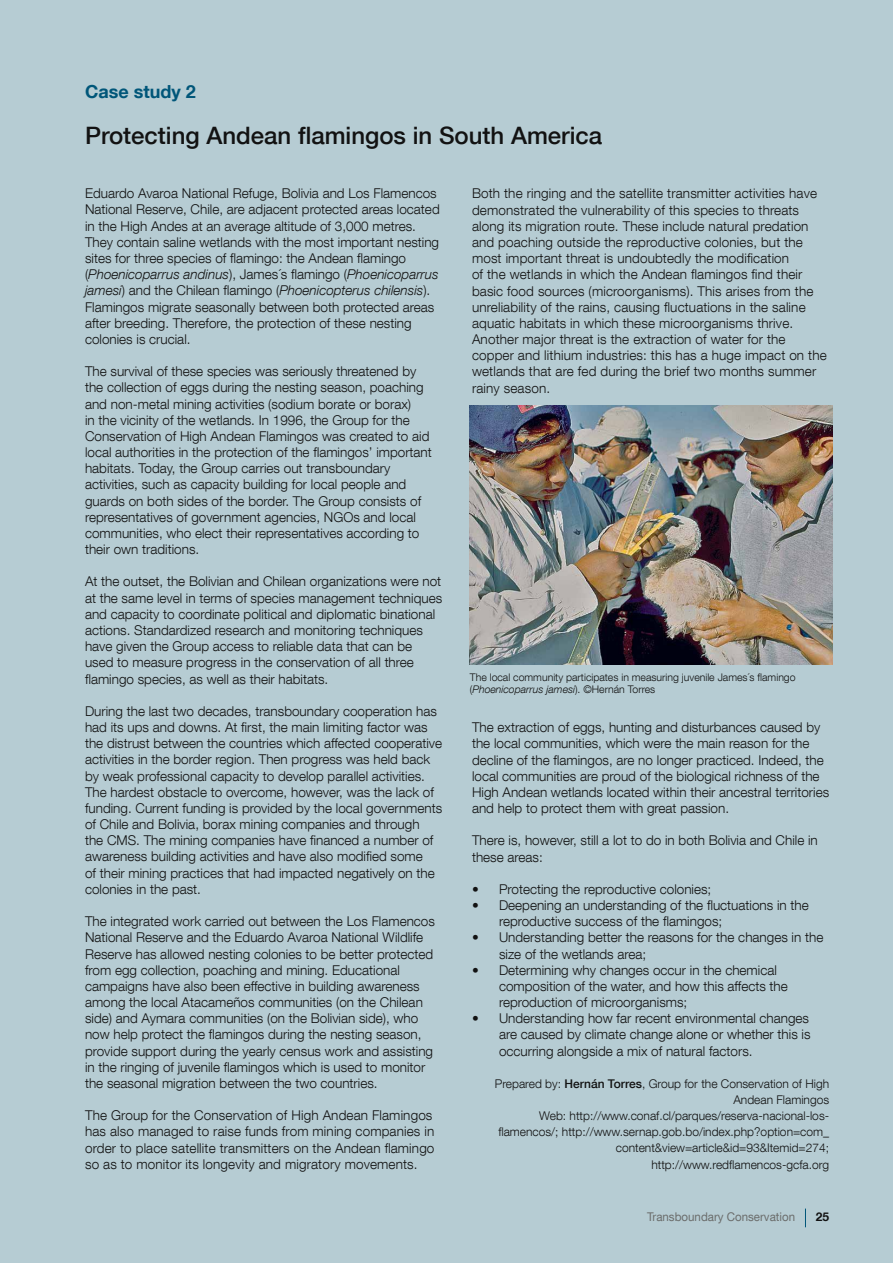
<style>
.page{position:relative;width:893px;height:1263px;background:#b6ccd3}
.page>*{position:absolute;margin:0;border:0;box-sizing:border-box;transform-origin:0 0}
.t1{font:500 24px "Helvetica Neue LT Com";color:#121212}
.t2{font:700 18px "Helvetica Neue LT Com";color:#005679}
.t3{font:300 13.5px/16.2px "Helvetica Neue LT Com";color:#121212}
.t4{font:300 12px/16.2px "Helvetica Neue LT Com";color:#121212;text-align:right}
.t5{font:12px "Helvetica Neue LT Com";color:#6b6d6c;scale:.96 1}
.t6{font:700 12px "Helvetica Neue LT Com";color:#121212}
.t7{font:300 10.5px/12.6px "Helvetica Neue LT Com";color:#121212}
.s1{font-style:italic}
.s2{font-weight:500}
</style>
<div class="page">
<svg style="left:805px;top:1208px;width:1px;height:19px"></svg>
<img style="left:470px;top:405px;width:362px;height:259px">
<h2 class="t2" style="left:85px;top:80px;width:112px">Case study 2</h2>
<h1 class="t1" style="left:85px;top:121px;width:519px">Protecting Andean flamingos in South America</h1>
<p class="t3" style="left:85px;top:185px;width:356px">Eduardo Avaroa National Refuge, Bolivia and Los Flamencos National Reserve, Chile, are adjacent protected areas located in the High Andes at an average altitude of 3,000 metres.<br>They contain saline wetlands with the most important nesting sites for three species of flamingo: the Andean flamingo (<span class="s1">Phoenicoparrus andinus</span>), James´s flamingo (<span class="s1">Phoenicoparrus jamesi</span>) and the Chilean flamingo (<span class="s1">Phoenicopterus chilensis</span>).<br>Flamingos migrate seasonally between both protected areas after breeding. Therefore, the protection of these nesting colonies is crucial.</p>
<p class="t3" style="left:85px;top:363px;width:348px">The survival of these species was seriously threatened by the collection of eggs during the nesting season, poaching and non-metal mining activities (sodium borate or borax)<br>in the vicinity of the wetlands. In 1996, the Group for the Conservation of High Andean Flamingos was created to aid local authorities in the protection of the flamingos’ important habitats. Today, the Group carries out transboundary activities, such as capacity building for local people and guards on both sides of the border. The Group consists of representatives of government agencies, NGOs and local communities, who elect their representatives according to their own traditions.</p>
<p class="t3" style="left:85px;top:573px;width:359px">At the outset, the Bolivian and Chilean organizations were not at the same level in terms of species management techniques and capacity to coordinate political and diplomatic binational actions. Standardized research and monitoring techniques have given the Group access to reliable data that can be used to measure progress in the conservation of all three flamingo species, as well as their habitats.</p>
<p class="t3" style="left:85px;top:703px;width:359px">During the last two decades, transboundary cooperation has had its ups and downs. At first, the main limiting factor was the distrust between the countries which affected cooperative activities in the border region. Then progress was held back by weak professional capacity to develop parallel activities.<br>The hardest obstacle to overcome, however, was the lack of funding. Current funding is provided by the local governments of Chile and Bolivia, borax mining companies and through<br>the CMS. The mining companies have financed a number of awareness building activities and have also modified some<br>of their mining practices that had impacted negatively on the colonies in the past.</p>
<p class="t3" style="left:85px;top:913px;width:351px">The integrated work carried out between the Los Flamencos National Reserve and the Eduardo Avaroa National Wildlife Reserve has allowed nesting colonies to be better protected from egg collection, poaching and mining. Educational campaigns have also been effective in building awareness among the local Atacameños communities (on the Chilean side) and Aymara communities (on the Bolivian side), who now help protect the flamingos during the nesting season, provide support during the yearly census work and assisting in the ringing of juvenile flamingos which is used to monitor the seasonal migration between the two countries.</p>
<p class="t3" style="left:85px;top:1107px;width:351px">The Group for the Conservation of High Andean Flamingos has also managed to raise funds from mining companies in order to place satellite transmitters on the Andean flamingo so as to monitor its longevity and migratory movements.</p>
<p class="t3" style="left:472px;top:185px;width:356px">Both the ringing and the satellite transmitter activities have demonstrated the vulnerability of this species to threats along its migration route. These include natural predation and poaching outside the reproductive colonies, but the most important threat is undoubtedly the modification<br>of the wetlands in which the Andean flamingos find their basic food sources (microorganisms). This arises from the unreliability of the rains, causing fluctuations in the saline aquatic habitats in which these microorganisms thrive.<br>Another major threat is the extraction of water for the copper and lithium industries: this has a huge impact on the wetlands that are fed during the brief two months summer rainy season.</p>
<p class="t7" style="left:470px;top:670px;width:327px">The local community participates in measuring juvenile James´s flamingo (<span class="s1">Phoenicoparrus jamesi</span>). ©Hernán Torres</p>
<p class="t3" style="left:472px;top:719px;width:359px">The extraction of eggs, hunting and disturbances caused by the local communities, which were the main reason for the decline of the flamingos, are no longer practiced. Indeed, the local communities are proud of the biological richness of the High Andean wetlands located within their ancestral territories and help to protect them with great passion.</p>
<p class="t3" style="left:472px;top:832px;width:347px">There is, however, still a lot to do in both Bolivia and Chile in these areas:</p>
<p class="t3" style="left:472px;top:881px;width:241px">• Protecting the reproductive colonies;</p>
<p class="t3" style="left:499px;top:897px;width:311px;text-indent:-27px">• Deepening an understanding of the fluctuations in the reproductive success of the flamingos;</p>
<p class="t3" style="left:499px;top:929px;width:326px;text-indent:-27px">• Understanding better the reasons for the changes in the size of the wetlands area;</p>
<p class="t3" style="left:499px;top:961px;width:290px;text-indent:-27px">• Determining why changes occur in the chemical composition of the water, and how this affects the reproduction of microorganisms;</p>
<p class="t3" style="left:499px;top:1010px;width:313px;text-align:justify;text-indent:-27px">• Understanding how far recent environmental changes are caused by climate change alone or whether this is occurring alongside a mix of natural factors.</p>
<p class="t4" style="left:495px;top:1075px;width:336px">Prepared by: <span class="s2">Hernán Torres</span>, Group for the Conservation of High Andean Flamingos<br>Web: http://www.conaf.cl/parques/reserva-nacional-los&shy;flamencos/; http://www.sernap.gob.bo/index.php?option=com_ content&amp;view=article&amp;id=93&amp;Itemid=274; http://www.redflamencos-gcfa.org</p>
<p class="t5" style="left:647px;top:1209px;width:156px">Transboundary Conservation</p>
<p class="t6" style="left:816px;top:1209px;width:15px">25</p>
</div>
